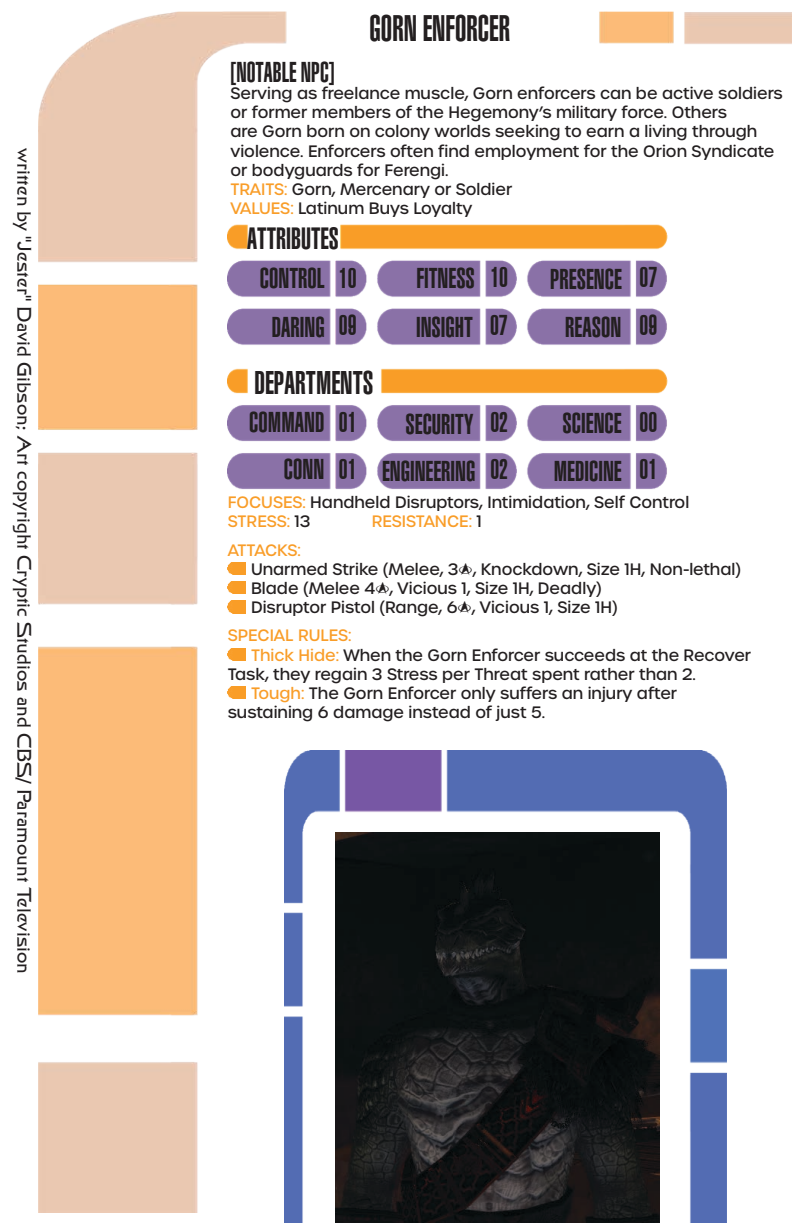
<style>
.page{position:relative;width:792px;height:1224px;background:#fff}
.page>*{position:absolute;margin:0;border:0;box-sizing:border-box;transform-origin:0 0}
.Species{font:ultra-condensed 36px "Context Ultra Condensed S Si";color:#231f20;scale:.95 1}
.t1{font:ultra-condensed 32px "Context Ultra Condensed S Si";color:#231f20}
.t2{font:ultra-condensed 30px "Context Ultra Condensed S Si";color:#231f20}
.Species-2{font:ultra-condensed 28px/48.6px "Context Ultra Condensed S Si";color:#231f20;text-align:right}
.Numbers{font:ultra-condensed 28px "Context Ultra Condensed S Si";color:#231f20;scale:.95 1}
.Species-3{font:ultra-condensed 28px "Context Ultra Condensed S Si";color:#231f20;scale:.95 1}
.t3{font:20px "Final Frontier";color:#231f20}
.t4{font:500 16px/19.2px "Urbane";color:#231f20}
.t5{font:500 16px "Urbane";color:#f99d28}
.t6{font:500 16px "Urbane";letter-spacing:-.025em;color:#f99d28}
.s1{color:#f99d28}
.s2{color:#231f20}
.s3{font-family:"Trekbats";font-weight:400}
</style>
<div class="page">
<img style="left:39px;top:12px;width:753px;height:1200px">
<img style="left:227px;top:212px;width:508px;height:284px">
<img style="left:228px;top:563px;width:17px;height:12px">
<img style="left:228px;top:582px;width:17px;height:12px">
<img style="left:228px;top:601px;width:17px;height:12px">
<img style="left:228px;top:648px;width:17px;height:13px">
<img style="left:228px;top:687px;width:17px;height:12px">
<img style="left:284px;top:750px;width:442px;height:472px">
<p class="t3" style="left:34px;top:148px;width:827px;rotate:90deg">written by "Jester" David Gibson; Art copyright Cryptic Studios and CBS/ Paramount Television</p>
<p class="Species" style="left:370px;top:7px;width:149px">GORN ENFORCER</p>
<p class="Species-3" style="left:230px;top:56px;width:111px">[NOTABLE NPC]</p>
<p class="t4" style="left:230px;top:84px;width:554px">Serving as freelance muscle, Gorn enforcers can be active soldiers or former members of the Hegemony’s military force. Others<br>are Gorn born on colony worlds seeking to earn a living through violence. Enforcers often find employment for the Orion Syndicate or bodyguards for Ferengi.</p>
<p class="t4" style="left:230px;top:180px;width:283px"><span class="s1">TRAITS:</span> Gorn, Mercenary or Soldier</p>
<p class="t4" style="left:230px;top:199px;width:244px"><span class="s1">VALUES:</span> Latinum Buys Loyalty</p>
<h3 class="t2" style="left:247px;top:221px;width:93px">ATTRIBUTES</h3>
<h3 class="Species-2" style="left:260px;top:254px;width:66px;text-align:center">CONTROL<br>DARING</h3>
<p class="Numbers" style="left:339px;top:262px;width:20px">10</p>
<p class="Numbers" style="left:339px;top:309px;width:20px">09</p>
<h3 class="Species-2" style="left:416px;top:253px;width:60px;line-height:49.4px;text-align:left">FITNESS<br>INSIGHT</h3>
<h2 class="t1" style="left:254px;top:364px;width:121px">DEPARTMENTS</h2>
<h3 class="Species-2" style="left:249px;top:398px;width:77px;line-height:47.6px">COMMAND<br>CONN</h3>
<p class="Numbers" style="left:339px;top:405px;width:20px">01</p>
<p class="Numbers" style="left:339px;top:453px;width:20px">01</p>
<h3 class="Species-2" style="left:382px;top:400px;width:95px;line-height:47px">SECURITY<br>ENGINEERING</h3>
<p class="Numbers" style="left:639px;top:261px;width:20px">07</p>
<p class="Numbers" style="left:490px;top:261px;width:20px">10</p>
<p class="Numbers" style="left:490px;top:309px;width:20px">07</p>
<p class="Numbers" style="left:639px;top:309px;width:20px">09</p>
<h3 class="Species-2" style="left:550px;top:254px;width:73px">PRESENCE</h3>
<h3 class="Species-2" style="left:565px;top:303px;width:57px">REASON</h3>
<p class="Numbers" style="left:490px;top:405px;width:20px">02</p>
<p class="Numbers" style="left:490px;top:453px;width:20px">02</p>
<p class="Numbers" style="left:639px;top:453px;width:20px">01</p>
<p class="Numbers" style="left:639px;top:405px;width:20px">00</p>
<h3 class="Species-2" style="left:563px;top:399px;width:61px">SCIENCE</h3>
<h3 class="Species-2" style="left:554px;top:447px;width:69px">MEDICINE</h3>
<p class="t4" style="left:228px;top:493px;width:463px"><span class="s1">FOCUSES:</span> Handheld Disruptors, Intimidation, Self Control</p>
<p class="t5" style="left:228px;top:511px;width:84px">STRESS: <span class="s2">13</span></p>
<p class="t5" style="left:372px;top:511px;width:112px">RESISTANCE: <span class="s2">1</span></p>
<p class="t6" style="left:228px;top:539px;width:75px">ATTACKS:</p>
<p class="t4" style="left:251px;top:559px;width:491px">Unarmed Strike (Melee, 3<span class="s3">A</span>, Knockdown, Size 1H, Non-lethal)</p>
<p class="t4" style="left:251px;top:579px;width:352px">Blade (Melee 4<span class="s3">A</span>, Vicious 1, Size 1H, Deadly)</p>
<p class="t4" style="left:251px;top:598px;width:368px">Disruptor Pistol (Range, 6<span class="s3">A</span>, Vicious 1, Size 1H)</p>
<p class="t5" style="left:228px;top:625px;width:125px">SPECIAL RULES:</p>
<p class="t4" style="left:228px;top:645px;width:525px;text-indent:23px"><span class="s1">Thick Hide:</span> When the Gorn Enforcer succeeds at the Recover<br>Task, they regain 3 Stress per Threat spent rather than 2.</p>
<p class="t4" style="left:228px;top:684px;width:451px;text-indent:23px"><span class="s1">Tough:</span> The Gorn Enforcer only suffers an injury after sustaining 6 damage instead of just 5.</p>
</div>
